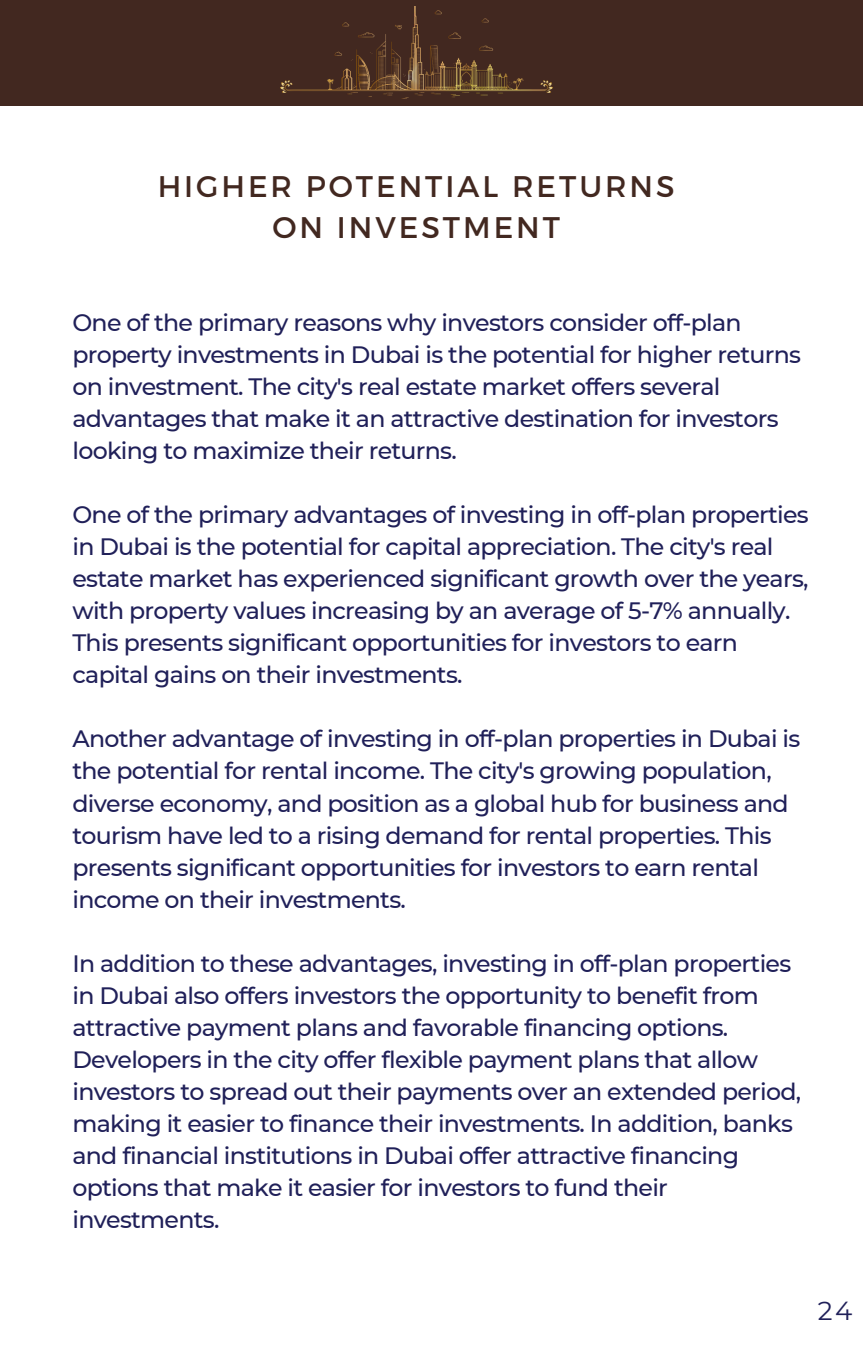
<style>
.page{position:relative;width:864px;height:1350px;background:#fff}
.page>*{position:absolute;margin:0;border:0;box-sizing:border-box;transform-origin:0 0}
.t1{font:29.7px/40.5px "Montserrat";letter-spacing:.1em;color:#422820;text-align:center}
.t2{font:26.1px "Montserrat";color:#202059}
.t3{font:500 23.62px/31.9px "Montserrat";letter-spacing:-.03em;color:#202059}
</style>
<div class="page">
<div style="left:0;top:0;width:863px;height:105px;background:#422820"></div>
<img style="left:280px;top:6px;width:272px;height:93px">
<p class="t1" style="left:158px;top:165px;width:518px">HIGHER POTENTIAL RETURNS<br>ON INVESTMENT</p>
<p class="t3" style="left:72px;top:306px;width:730px">One of the primary reasons why investors consider off-plan property investments in Dubai is the potential for higher returns on investment. The city's real estate market offers several advantages that make it an attractive destination for investors looking to maximize their returns.</p>
<p class="t3" style="left:72px;top:499px;width:738px">One of the primary advantages of investing in off-plan properties in Dubai is the potential for capital appreciation. The city's real estate market has experienced significant growth over the years, with property values increasing by an average of 5-7% annually.<br>This presents significant opportunities for investors to earn capital gains on their investments.</p>
<p class="t3" style="left:72px;top:723px;width:729px">Another advantage of investing in off-plan properties in Dubai is the potential for rental income. The city's growing population, diverse economy, and position as a global hub for business and tourism have led to a rising demand for rental properties. This presents significant opportunities for investors to earn rental income on their investments.</p>
<p class="t3" style="left:72px;top:947px;width:730px">In addition to these advantages, investing in off-plan properties in Dubai also offers investors the opportunity to benefit from attractive payment plans and favorable financing options.<br>Developers in the city offer flexible payment plans that allow investors to spread out their payments over an extended period, making it easier to finance their investments. In addition, banks and financial institutions in Dubai offer attractive financing options that make it easier for investors to fund their investments.</p>
<p class="t2" style="left:818px;top:1295px;width:36px">24</p>
</div>
